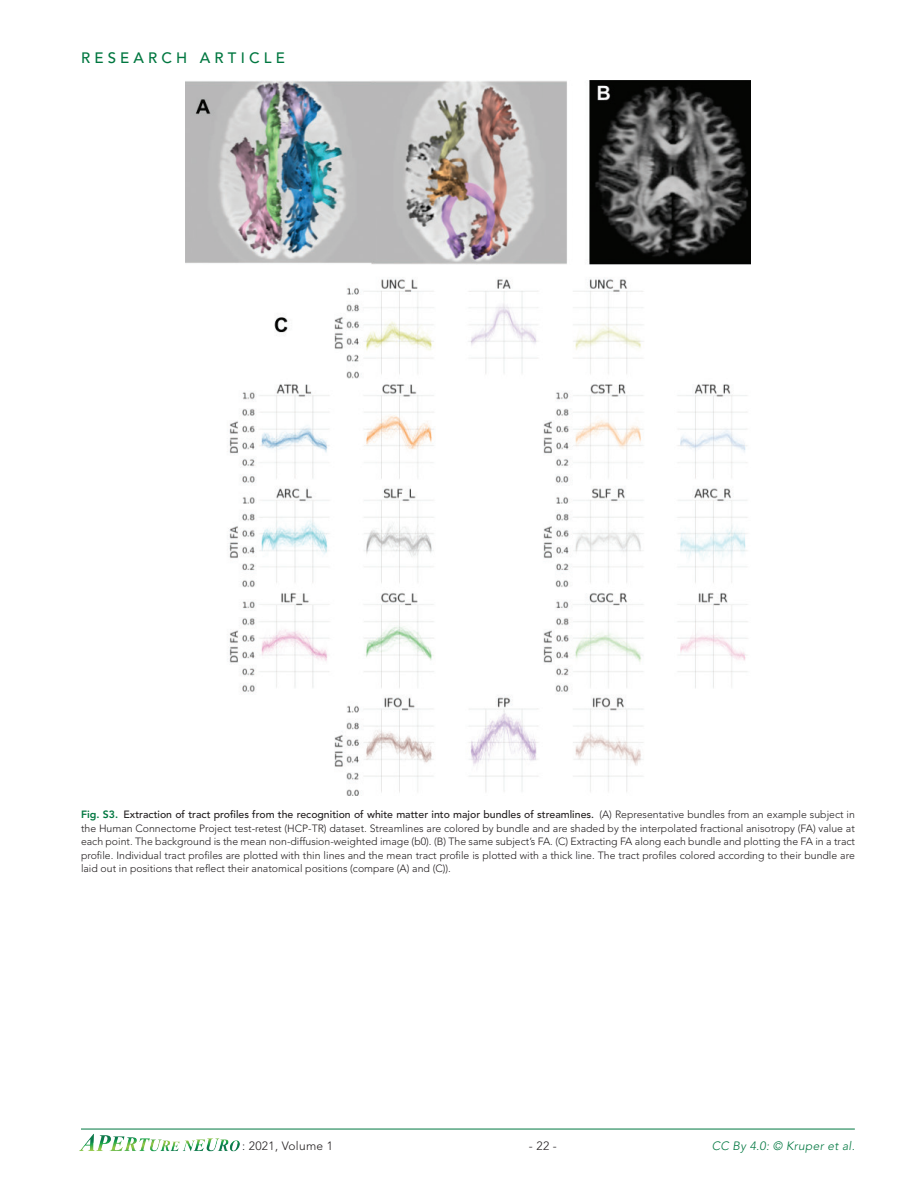
<style>
.page{position:relative;width:918px;height:1188px;background:#fff}
.page>*{position:absolute;margin:0;border:0;box-sizing:border-box;transform-origin:0 0}
.t1{font:500 15px "Avenir LT Std";color:#007740}
.t2{font:italic 300 12px "Avenir LT Std";letter-spacing:.025em;color:#007740}
.t3{font:300 12px "Avenir LT Std";letter-spacing:.025em;color:#231f20}
.SM_FC{font:300 10.5px/13.5px "Avenir LT Std";color:#231f20;text-align:justify}
.s1{font-weight:800;color:#007740}
.s2{font-weight:500}
</style>
<div class="page">
<hr style="left:81px;top:1129px;width:774px;height:1px;background:#007740">
<img style="left:79px;top:1133px;width:161px;height:19px">
<img style="left:185px;top:81px;width:566px;height:715px">
<h1 class="t1" style="left:81px;top:49px;width:205px">R E S E A R C H A R T I C L E</h1>
<p class="SM_FC" style="left:81px;top:808px;width:776px"><span class="s1">Fig. S3.</span> <span class="s2">Extraction of tract profiles from the recognition of white matter into major bundles of streamlines.</span> (A) Representative bundles from an example subject in the Human Connectome Project test-retest (HCP-TR) dataset. Streamlines are colored by bundle and are shaded by the interpolated fractional anisotropy (FA) value at each point. The background is the mean non-diffusion-weighted image (b0). (B) The same subject’s FA. (C) Extracting FA along each bundle and plotting the FA in a tract profile. Individual tract profiles are plotted with thin lines and the mean tract profile is plotted with a thick line. The tract profiles colored according to their bundle are laid out in positions that reflect their anatomical positions (compare (A) and (C)).</p>
<p class="t3" style="left:242px;top:1139px;width:93px">: 2021, Volume 1</p>
<p class="t3" style="left:529px;top:1139px;width:30px">- 22 -</p>
<p class="t2" style="left:712px;top:1139px;width:145px">CC By 4.0: © Kruper et al.</p>
</div>
